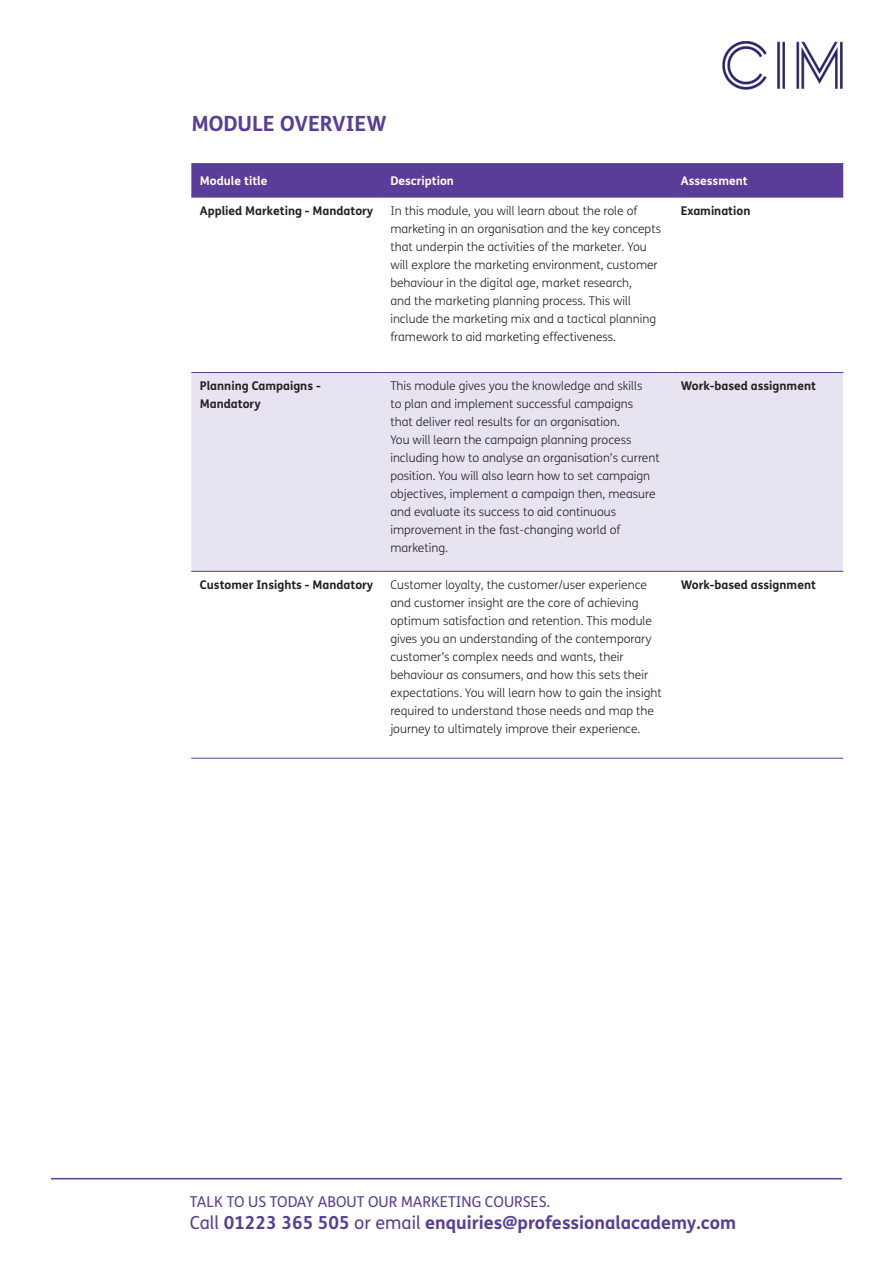
<style>
.page{position:relative;width:893px;height:1263px;background:#fff}
.page>*{position:absolute;margin:0;border:0;box-sizing:border-box;transform-origin:0 0}
.SUB_HEADER2{font:700 21px "FS Me";color:#593d98}
.t1{font:700 18px "FS Me";color:#593d98}
.t2{font:15px "FS Me";color:#593d98}
.BODY_COPY{font:300 12px/18px "FS Me";color:#231f20}
.BODY_COPY-2{font:700 12px/18px "FS Me";color:#231f20}
.BODY_COPY-3{font:700 12px "FS Me";color:#fff}
.s1{font-weight:400}
</style>
<div class="page">
<hr style="left:51px;top:1178px;width:791px;height:1px;background:#593d98">
<img style="left:722px;top:41px;width:120px;height:48px">
<div style="left:191px;top:163px;width:652px;height:34px;background:#593d98"></div>
<div style="left:191px;top:373px;width:652px;height:198px;background:#e7e3f1"></div>
<hr style="left:191px;top:197px;width:191px;height:1px;background:#593d98">
<hr style="left:382px;top:197px;width:290px;height:1px;background:#593d98">
<hr style="left:672px;top:197px;width:171px;height:1px;background:#593d98">
<hr style="left:191px;top:372px;width:191px;height:1px;background:#593d98">
<hr style="left:382px;top:372px;width:290px;height:1px;background:#593d98">
<hr style="left:672px;top:372px;width:171px;height:1px;background:#593d98">
<hr style="left:191px;top:571px;width:191px;height:1px;background:#593d98">
<hr style="left:382px;top:571px;width:290px;height:1px;background:#593d98">
<hr style="left:672px;top:571px;width:171px;height:1px;background:#593d98">
<hr style="left:191px;top:758px;width:191px;height:1px;background:#593d98">
<hr style="left:382px;top:758px;width:290px;height:1px;background:#593d98">
<hr style="left:672px;top:758px;width:171px;height:1px;background:#593d98">
<p class="SUB_HEADER2" style="left:191px;top:107px;width:197px">MODULE OVERVIEW</p>
<p class="BODY_COPY-3" style="left:200px;top:171px;width:69px">Module title</p>
<p class="BODY_COPY-3" style="left:390px;top:171px;width:65px">Description</p>
<p class="BODY_COPY-3" style="left:681px;top:171px;width:68px">Assessment</p>
<p class="BODY_COPY-2" style="left:200px;top:201px;width:175px">Applied Marketing - Mandatory</p>
<p class="BODY_COPY" style="left:390px;top:201px;width:272px">In this module, you will learn about the role of marketing in an organisation and the key concepts that underpin the activities of the marketer. You will explore the marketing environment, customer behaviour in the digital age, market research,<br>and the marketing planning process. This will include the marketing mix and a tactical planning framework to aid marketing effectiveness.</p>
<p class="BODY_COPY-2" style="left:681px;top:201px;width:71px">Examination</p>
<p class="BODY_COPY-2" style="left:200px;top:376px;width:122px">Planning Campaigns -<br>Mandatory</p>
<p class="BODY_COPY" style="left:390px;top:376px;width:271px">This module gives you the knowledge and skills<br>to plan and implement successful campaigns<br>that deliver real results for an organisation.<br>You will learn the campaign planning process including how to analyse an organisation’s current position. You will also learn how to set campaign objectives, implement a campaign then, measure and evaluate its success to aid continuous improvement in the fast-changing world of marketing.</p>
<p class="BODY_COPY-2" style="left:681px;top:376px;width:137px">Work-based assignment</p>
<p class="BODY_COPY-2" style="left:200px;top:575px;width:175px">Customer Insights - Mandatory</p>
<p class="BODY_COPY" style="left:390px;top:575px;width:273px">Customer loyalty, the customer/user experience and customer insight are the core of achieving optimum satisfaction and retention. This module gives you an understanding of the contemporary customer’s complex needs and wants, their behaviour as consumers, and how this sets their expectations. You will learn how to gain the insight required to understand those needs and map the journey to ultimately improve their experience.</p>
<p class="BODY_COPY-2" style="left:681px;top:575px;width:137px">Work-based assignment</p>
<p class="t2" style="left:190px;top:1191px;width:362px">TALK TO US TODAY ABOUT OUR MARKETING COURSES.</p>
<h2 class="t1" style="left:190px;top:1208px;width:548px"><span class="s1">Call</span> 01223 365 505 <span class="s1">or email</span> enquiries@professionalacademy.com</h2>
</div>
